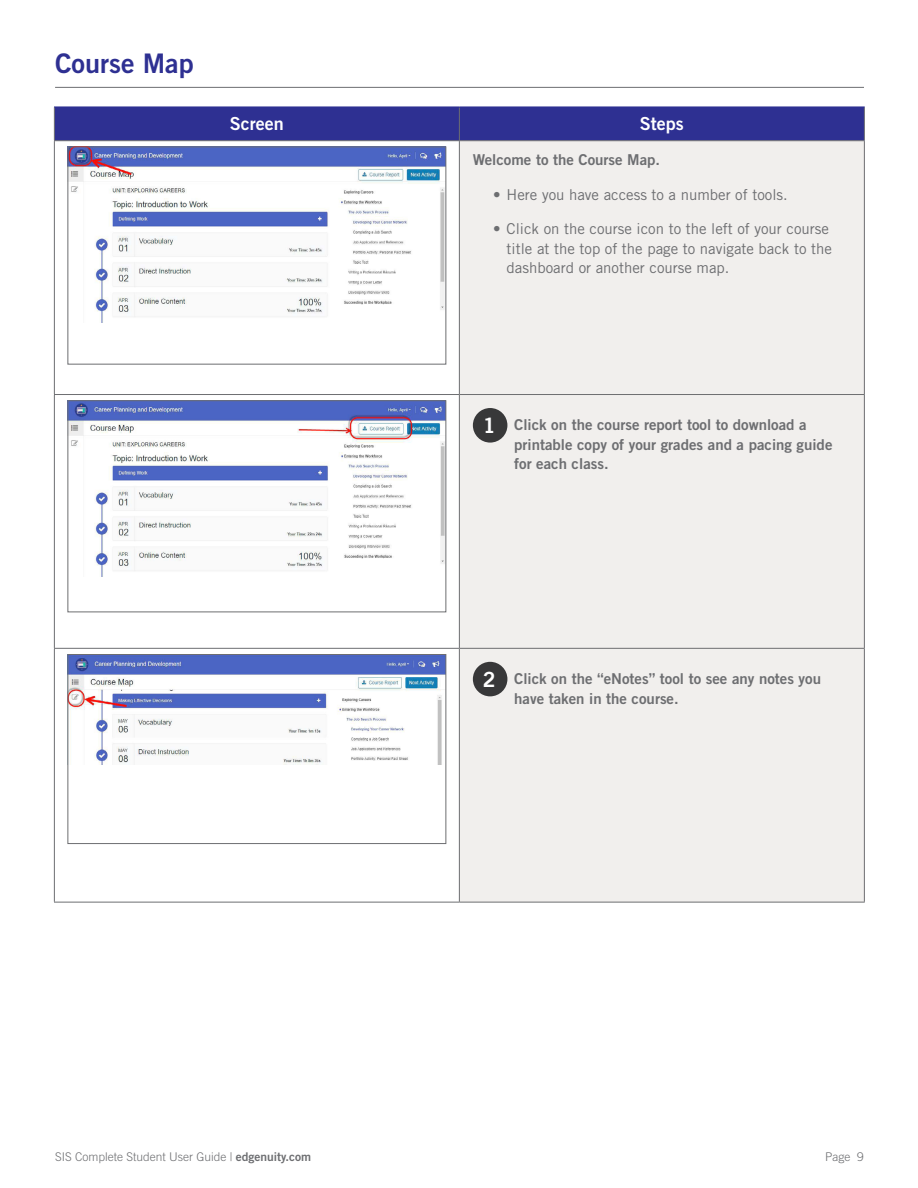
<style>
.page{position:relative;width:918px;height:1188px;background:#fff}
.page>*{position:absolute;margin:0;border:0;box-sizing:border-box;transform-origin:0 0}
.t1{font:27px "Trade Gothic LT Std Bd 2";color:#2e3092}
.t2{font:18px "Trade Gothic LT Std Bd 2";color:#fff}
.t3{font:15px/19.5px "Trade Gothic LT Std Bd 2";color:#6d6e71}
.t4{font:15px/19.5px "Trade Gothic LT Std";color:#6d6e71}
.t5{font:300 12px "Trade Gothic LT Std";color:#6d6e71}
.s1{font-family:"Trade Gothic LT Pro Bd 2";font-size:21px;color:#fff}
.s2{font-family:"Trade Gothic LT Std Bd 2";font-weight:400}
</style>
<div class="page">
<div style="left:55px;top:108px;width:809px;height:32px;background:#2e3092"></div>
<div style="left:460px;top:141px;width:404px;height:761px;background:#f1efed"></div>
<hr style="left:54px;top:107px;width:1px;height:33px;background:#6d6e71">
<hr style="left:459px;top:107px;width:1px;height:33px;background:#6d6e71">
<hr style="left:864px;top:107px;width:1px;height:33px;background:#6d6e71">
<hr style="left:54px;top:140px;width:405px;height:1px;background:#6d6e71">
<hr style="left:54px;top:394px;width:405px;height:1px;background:#6d6e71">
<hr style="left:459px;top:140px;width:406px;height:1px;background:#6d6e71">
<hr style="left:459px;top:394px;width:406px;height:1px;background:#6d6e71">
<hr style="left:54px;top:141px;width:1px;height:253px;background:#6d6e71">
<hr style="left:54px;top:395px;width:1px;height:253px;background:#6d6e71">
<hr style="left:54px;top:648px;width:405px;height:1px;background:#6d6e71">
<hr style="left:54px;top:649px;width:1px;height:253px;background:#6d6e71">
<hr style="left:54px;top:902px;width:405px;height:1px;background:#6d6e71">
<hr style="left:459px;top:141px;width:1px;height:253px;background:#6d6e71">
<hr style="left:864px;top:141px;width:1px;height:253px;background:#6d6e71">
<hr style="left:459px;top:395px;width:1px;height:253px;background:#6d6e71">
<hr style="left:864px;top:395px;width:1px;height:253px;background:#6d6e71">
<hr style="left:459px;top:648px;width:406px;height:1px;background:#6d6e71">
<hr style="left:459px;top:649px;width:1px;height:253px;background:#6d6e71">
<hr style="left:864px;top:649px;width:1px;height:253px;background:#6d6e71">
<hr style="left:459px;top:902px;width:406px;height:1px;background:#6d6e71">
<hr style="left:54px;top:107px;width:405px;height:1px;background:#2e3092">
<hr style="left:459px;top:107px;width:406px;height:1px;background:#2e3092">
<img style="left:70px;top:149px;width:374px;height:174px">
<div style="left:68px;top:147px;width:378px;height:217px;border:1px solid #6d6e71"></div>
<img style="left:70px;top:403px;width:374px;height:174px">
<div style="left:68px;top:401px;width:378px;height:211px;border:1px solid #6d6e71"></div>
<div style="left:473px;top:408px;width:34px;height:35px;background:#383839;border-radius:50%"></div>
<img style="left:70px;top:656px;width:374px;height:109px">
<div style="left:68px;top:654px;width:378px;height:190px;border:1px solid #6d6e71"></div>
<div style="left:473px;top:662px;width:34px;height:34px;background:#383839;border-radius:50%"></div>
<hr style="left:55px;top:87px;width:809px;height:1px;background:#6d6e71">
<h1 class="t1" style="left:55px;top:47px;width:140px">Course Map</h1>
<p class="t2" style="left:230px;top:113px;width:55px">Screen</p>
<p class="t2" style="left:640px;top:113px;width:45px">Steps</p>
<p class="t3" style="left:473px;top:150px;width:189px">Welcome to the Course Map.</p>
<p class="t4" style="left:493px;top:184px;width:296px">• Here you have access to a number of tools.</p>
<p class="t4" style="left:507px;top:219px;width:327px;text-indent:-14px">• Click on the course icon to the left of your course title at the top of the page to navigate back to the dashboard or another course map.</p>
<p class="t3" style="left:514px;top:415px;width:320px;text-indent:-31px"><span class="s1">1</span> Click on the course report tool to download a printable copy of your grades and a pacing guide for each class.</p>
<p class="t3" style="left:514px;top:669px;width:308px;text-indent:-31px"><span class="s1">2</span> Click on the “eNotes” tool to see any notes you have taken in the course.</p>
<p class="t5" style="left:55px;top:1149px;width:258px">SIS Complete Student User Guide | <span class="s2">edgenuity.com</span></p>
<p class="t5" style="left:825px;top:1149px;width:40px">Page 9</p>
</div>
